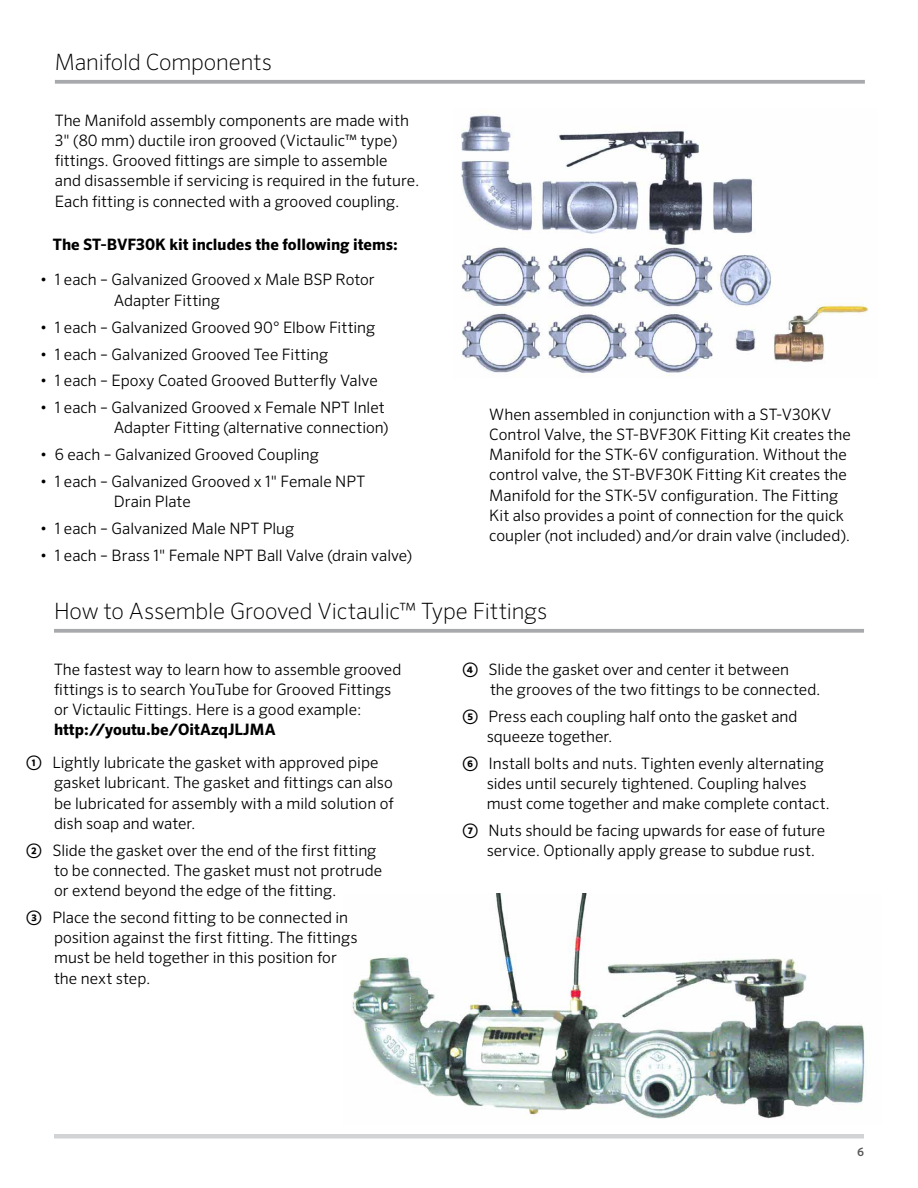
<style>
.page{position:relative;width:918px;height:1188px;background:#fff}
.page>*{position:absolute;margin:0;border:0;box-sizing:border-box;transform-origin:0 0}
.t1{font:200 22.5px "Sero Pro";letter-spacing:-.01em;color:#000}
.t2{font:300 15.75px/20.2px "Sero Pro";color:#000}
.t3{font:700 15.75px "Sero Pro";color:#000}
.t4{font:500 12px "Sero Pro";color:#585956}
.s1{font-weight:700}
</style>
<div class="page">
<hr style="left:54px;top:1134px;width:810px;height:4px;background:#d1d3d4">
<svg style="left:55px;top:80px;width:810px;height:4px;background:#aeb0b2"></svg>
<img style="left:461px;top:115px;width:408px;height:261px">
<svg style="left:54px;top:629px;width:810px;height:4px;background:#aeb0b2"></svg>
<img style="left:352px;top:893px;width:513px;height:226px">
<h1 class="t1" style="left:55px;top:49px;width:218px">Manifold Components</h1>
<p class="t2" style="left:55px;top:110px;width:366px">The Manifold assembly components are made with 3" (80 mm) ductile iron grooved (Victaulic™ type) fittings. Grooved fittings are simple to assemble<br>and disassemble if servicing is required in the future.<br>Each fitting is connected with a grooved coupling.</p>
<p class="t3" style="left:53px;top:235px;width:347px">The ST-BVF30K kit includes the following items:</p>
<p class="t2" style="left:114px;top:269px;width:262px;line-height:21px;text-indent:-75px">∙ 1 each – Galvanized Grooved x Male BSP Rotor<br>Adapter Fitting</p>
<p class="t2" style="left:39px;top:314px;width:347px;line-height:26.7px">∙ 1 each – Galvanized Grooved 90° Elbow Fitting ∙ 1 each – Galvanized Grooved Tee Fitting<br>∙ 1 each – Epoxy Coated Grooved Butterfly Valve ∙ 1 each – Galvanized Grooved x Female NPT Inlet</p>
<p class="t2" style="left:39px;top:414px;width:351px;line-height:26.7px;text-indent:75px">Adapter Fitting (alternative connection) ∙ 6 each – Galvanized Grooved Coupling<br>∙ 1 each – Galvanized Grooved x 1" Female NPT</p>
<p class="t2" style="left:39px;top:488px;width:375px;line-height:26.7px;text-indent:75px">Drain Plate<br>∙ 1 each – Galvanized Male NPT Plug<br>∙ 1 each – Brass 1" Female NPT Ball Valve (drain valve)</p>
<h1 class="t1" style="left:54px;top:598px;width:495px">How to Assemble Grooved Victaulic™ Type Fittings</h1>
<p class="t2" style="left:54px;top:659px;width:349px">The fastest way to learn how to assemble grooved fittings is to search YouTube for Grooved Fittings or Victaulic Fittings. Here is a good example:</p>
<p class="t3" style="left:54px;top:720px;width:223px">http://youtu.be/OitAzqJLJMA</p>
<p class="t2" style="left:489px;top:404px;width:363px">When assembled in conjunction with a ST-V30KV Control Valve, the ST-BVF30K Fitting Kit creates the Manifold for the STK-6V configuration. Without the control valve, the ST-BVF30K Fitting Kit creates the Manifold for the STK-5V configuration. The Fitting Kit also provides a point of connection for the quick coupler (not included) and/or drain valve (included).</p>
<p class="t2" style="left:490px;top:659px;width:332px;text-indent:-28px"><span class="s1">④</span> Slide the gasket over and center it between<br>the grooves of the two fittings to be connected.</p>
<p class="t2" style="left:487px;top:706px;width:312px;text-indent:-24px"><span class="s1">⑤</span> Press each coupling half onto the gasket and squeeze together.</p>
<p class="t2" style="left:487px;top:753px;width:345px;text-indent:-24px"><span class="s1">⑥</span> Install bolts and nuts. Tighten evenly alternating sides until securely tightened. Coupling halves must come together and make complete contact.</p>
<p class="t2" style="left:487px;top:820px;width:340px;text-indent:-24px"><span class="s1">⑦</span> Nuts should be facing upwards for ease of future service. Optionally apply grease to subdue rust.</p>
<p class="t2" style="left:54px;top:752px;width:341px;text-indent:-28px"><span class="s1">①</span> Lightly lubricate the gasket with approved pipe gasket lubricant. The gasket and fittings can also be lubricated for assembly with a mild solution of dish soap and water.</p>
<p class="t2" style="left:54px;top:840px;width:330px;text-indent:-28px"><span class="s1">②</span> Slide the gasket over the end of the first fitting to be connected. The gasket must not protrude or extend beyond the edge of the fitting.</p>
<p class="t2" style="left:54px;top:907px;width:305px;text-indent:-28px"><span class="s1">③</span> Place the second fitting to be connected in position against the first fitting. The fittings must be held together in this position for the next step.</p>
<p class="t4" style="left:857px;top:1145px;width:8px">6</p>
</div>
